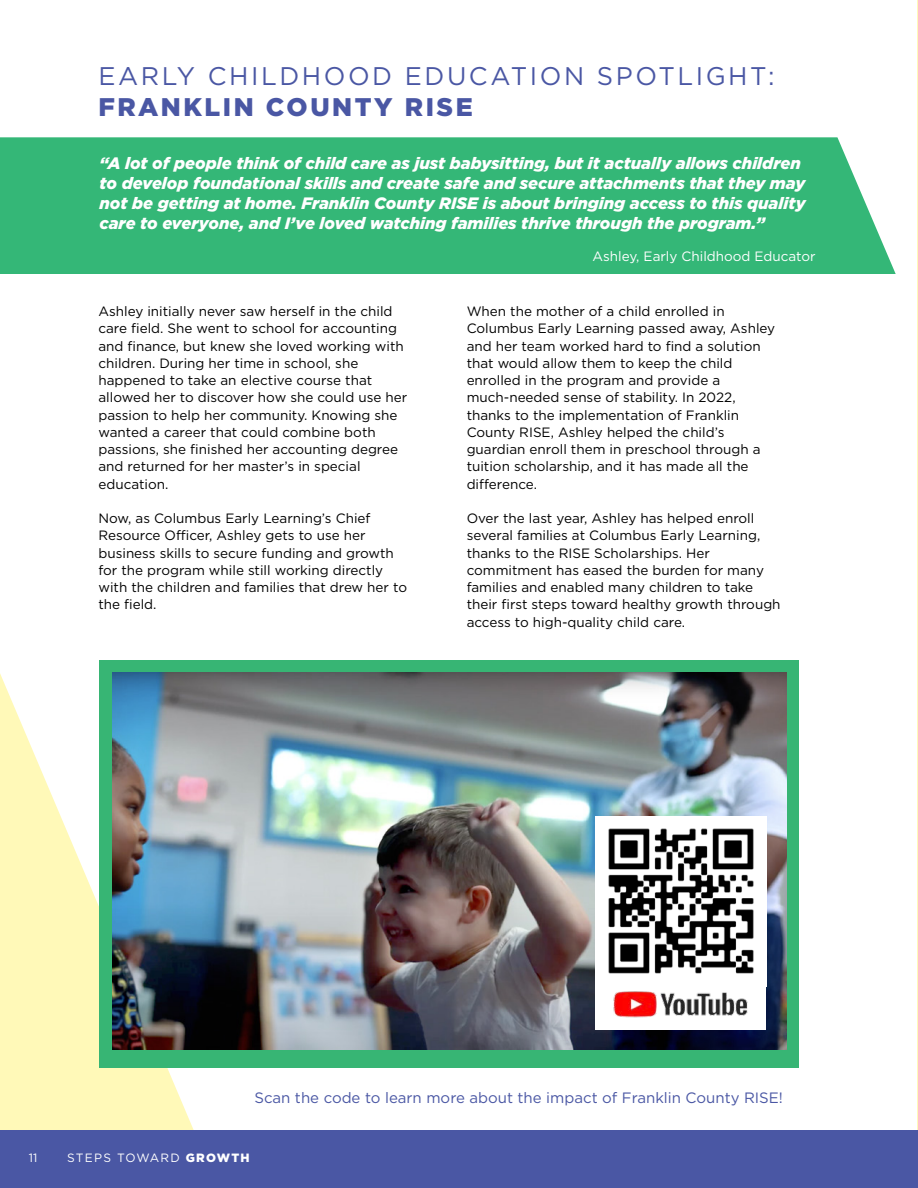
<style>
.page{position:relative;width:918px;height:1188px;background:#fff}
.page>*{position:absolute;margin:0;border:0;box-sizing:border-box;transform-origin:0 0}
.t1{font:25.5px "Gotham";letter-spacing:.1em;color:#4a57a4}
.t2{font:900 25.5px "Gotham";letter-spacing:.1em;color:#4a57a4}
.t3{font:italic 900 16.5px/19.8px "Gotham";color:#fff}
.t4{font:15px "Gotham";color:#4a57a4}
.t5{font:13.5px/17.2px "Gotham";color:#000}
.t6{font:13.5px "Gotham";color:#fff}
.t7{font:12px "Gotham";letter-spacing:.09em;color:#fff}
.s1{font-weight:900}
</style>
<div class="page">
<svg style="left:0;top:673px;width:218px;height:458px;fill:#fff9b8"></svg>
<hr style="left:917px;top:0;width:1px;height:1188px;background:#fff9b8">
<div style="left:0;top:137px;width:896px;height:137px;background:#34b777"></div>
<div style="left:99px;top:661px;width:700px;height:407px;background:#37b574"></div>
<img style="left:113px;top:673px;width:673px;height:377px">
<div style="left:596px;top:816px;width:170px;height:213px;background:#fff"></div>
<img style="left:608px;top:828px;width:146px;height:146px">
<img style="left:613px;top:991px;width:135px;height:27px">
<div style="left:0;top:1131px;width:918px;height:57px;background:#4a57a4"></div>
<h1 class="t1" style="left:98px;top:62px;width:678px">EARLY CHILDHOOD EDUCATION SPOTLIGHT:</h1>
<h1 class="t2" style="left:98px;top:92px;width:376px">FRANKLIN COUNTY RISE</h1>
<p class="t3" style="left:100px;top:153px;width:708px">“A lot of people think of child care as just babysitting, but it actually allows children to develop foundational skills and create safe and secure attachments that they may not be getting at home. Franklin County RISE is about bringing access to this quality care to everyone, and I’ve loved watching families thrive through the program.”</p>
<p class="t6" style="left:593px;top:249px;width:225px">Ashley, Early Childhood Educator</p>
<p class="t5" style="left:98px;top:302px;width:310px">Ashley initially never saw herself in the child care field. She went to school for accounting and finance, but knew she loved working with children. During her time in school, she happened to take an elective course that allowed her to discover how she could use her passion to help her community. Knowing she wanted a career that could combine both passions, she finished her accounting degree and returned for her master’s in special education.</p>
<p class="t5" style="left:98px;top:509px;width:310px">Now, as Columbus Early Learning’s Chief Resource Officer, Ashley gets to use her business skills to secure funding and growth for the program while still working directly with the children and families that drew her to the field.</p>
<p class="t5" style="left:467px;top:302px;width:310px">When the mother of a child enrolled in Columbus Early Learning passed away, Ashley and her team worked hard to find a solution that would allow them to keep the child enrolled in the program and provide a much-needed sense of stability. In 2022, thanks to the implementation of Franklin County RISE, Ashley helped the child’s guardian enroll them in preschool through a tuition scholarship, and it has made all the difference.</p>
<p class="t5" style="left:467px;top:509px;width:315px">Over the last year, Ashley has helped enroll several families at Columbus Early Learning, thanks to the RISE Scholarships. Her commitment has eased the burden for many families and enabled many children to take their first steps toward healthy growth through access to high-quality child care.</p>
<p class="t4" style="left:254px;top:1089px;width:530px">Scan the code to learn more about the impact of Franklin County RISE!</p>
<p class="t7" style="left:29px;top:1151px;width:10px">11</p>
<p class="t7" style="left:67px;top:1151px;width:184px">STEPS TOWARD <span class="s1">GROWTH</span></p>
</div>
